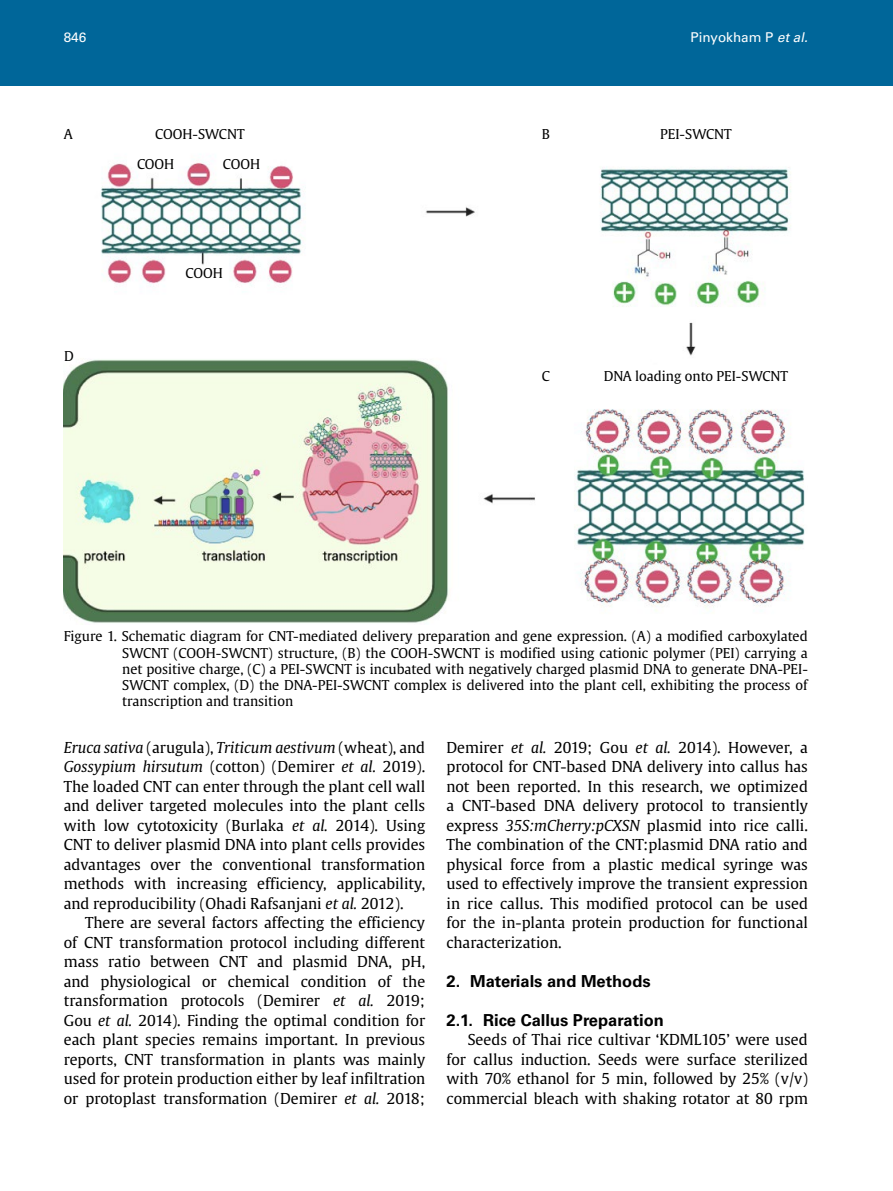
<style>
.page{position:relative;width:893px;height:1191px;background:#fff}
.page>*{position:absolute;margin:0;border:0;box-sizing:border-box;transform-origin:0 0}
.t1{font:700 16.5px "Univers LT Std";color:#000}
.t2{font:15px/19.5px "Gulliver";color:#000;text-align:justify}
.t3{font:13.5px/16.2px "Gulliver";color:#000;text-align:justify}
.t4{font:13.5px "Univers LT Std";color:#fff}
.s1{font-style:italic}
</style>
<div class="page">
<div style="left:0;top:0;width:893px;height:85px;background:#069"></div>
<img style="left:64px;top:161px;width:741px;height:462px">
<p class="t4" style="left:64px;top:30px;width:24px">846</p>
<p class="t4" style="left:690px;top:30px;width:122px">Pinyokham P <span class="s1">etal.</span></p>
<p class="t3" style="left:64px;top:126px;width:10px">A</p>
<p class="t3" style="left:542px;top:126px;width:10px">B</p>
<p class="t3" style="left:660px;top:126px;width:73px">PEI-SWCNT</p>
<p class="t3" style="left:155px;top:126px;width:91px">COOH-SWCNT</p>
<p class="t3" style="left:137px;top:156px;width:39px">COOH</p>
<p class="t3" style="left:223px;top:156px;width:39px">COOH</p>
<p class="t3" style="left:64px;top:348px;width:11px">D</p>
<p class="t3" style="left:186px;top:265px;width:39px">COOH</p>
<p class="t3" style="left:542px;top:368px;width:10px">C</p>
<p class="t3" style="left:604px;top:368px;width:186px">DNA loading onto PEI-SWCNT</p>
<p class="t3" style="left:122px;top:628px;width:687px;text-indent:-58px">Figure 1. Schematic diagram for CNT-mediated delivery preparation and gene expression. (A) a modified carboxylated SWCNT (COOH-SWCNT) structure, (B) the COOH-SWCNT is modified using cationic polymer (PEI) carrying a net positive charge, (C) a PEI-SWCNT is incubated with negatively charged plasmid DNA to generate DNA-PEI-SWCNT complex, (D) the DNA-PEI-SWCNT complex is delivered into the plant cell, exhibiting the process of transcription and transition</p>
<p class="t2" style="left:64px;top:737px;width:363px"><span class="s1">Eruca sativa</span> (arugula), <span class="s1">Triticum aestivum</span> (wheat), and <span class="s1">Gossypium hirsutum</span> (cotton) (Demirer <span class="s1">et al.</span> 2019).<br>The loaded CNT can enter through the plant cell wall and deliver targeted molecules into the plant cells with low cytotoxicity (Burlaka <span class="s1">et al.</span> 2014). Using CNT to deliver plasmid DNA into plant cells provides advantages over the conventional transformation methods with increasing efficiency, applicability, and reproducibility (Ohadi Rafsanjani <span class="s1">et al.</span> 2012).</p>
<p class="t2" style="left:64px;top:913px;width:363px;text-indent:21px">There are several factors affecting the efficiency of CNT transformation protocol including different mass ratio between CNT and plasmid DNA, pH, and physiological or chemical condition of the transformation protocols (Demirer <span class="s1">et al.</span> 2019; Gou <span class="s1">et al.</span> 2014). Finding the optimal condition for each plant species remains important. In previous reports, CNT transformation in plants was mainly used for protein production either by leaf infiltration or protoplast transformation (Demirer <span class="s1">et al.</span> 2018;</p>
<p class="t2" style="left:446px;top:737px;width:363px">Demirer <span class="s1">et al.</span> 2019; Gou <span class="s1">et al.</span> 2014). However, a protocol for CNT-based DNA delivery into callus has not been reported. In this research, we optimized a CNT-based DNA delivery protocol to transiently express <span class="s1">35S:mCherry:pCXSN</span> plasmid into rice calli.<br>The combination of the CNT:plasmid DNA ratio and physical force from a plastic medical syringe was used to effectively improve the transient expression in rice callus. This modified protocol can be used for the in-planta protein production for functional characterization.</p>
<p class="t1" style="left:446px;top:971px;width:206px">2. Materials and Methods</p>
<p class="t1" style="left:446px;top:1010px;width:219px">2.1. Rice Callus Preparation</p>
<p class="t2" style="left:446px;top:1030px;width:363px;text-indent:21px">Seeds of Thai rice cultivar ‘KDML105’ were used for callus induction. Seeds were surface sterilized with 70% ethanol for 5 min, followed by 25% (v/v) commercial bleach with shaking rotator at 80 rpm</p>
</div>
